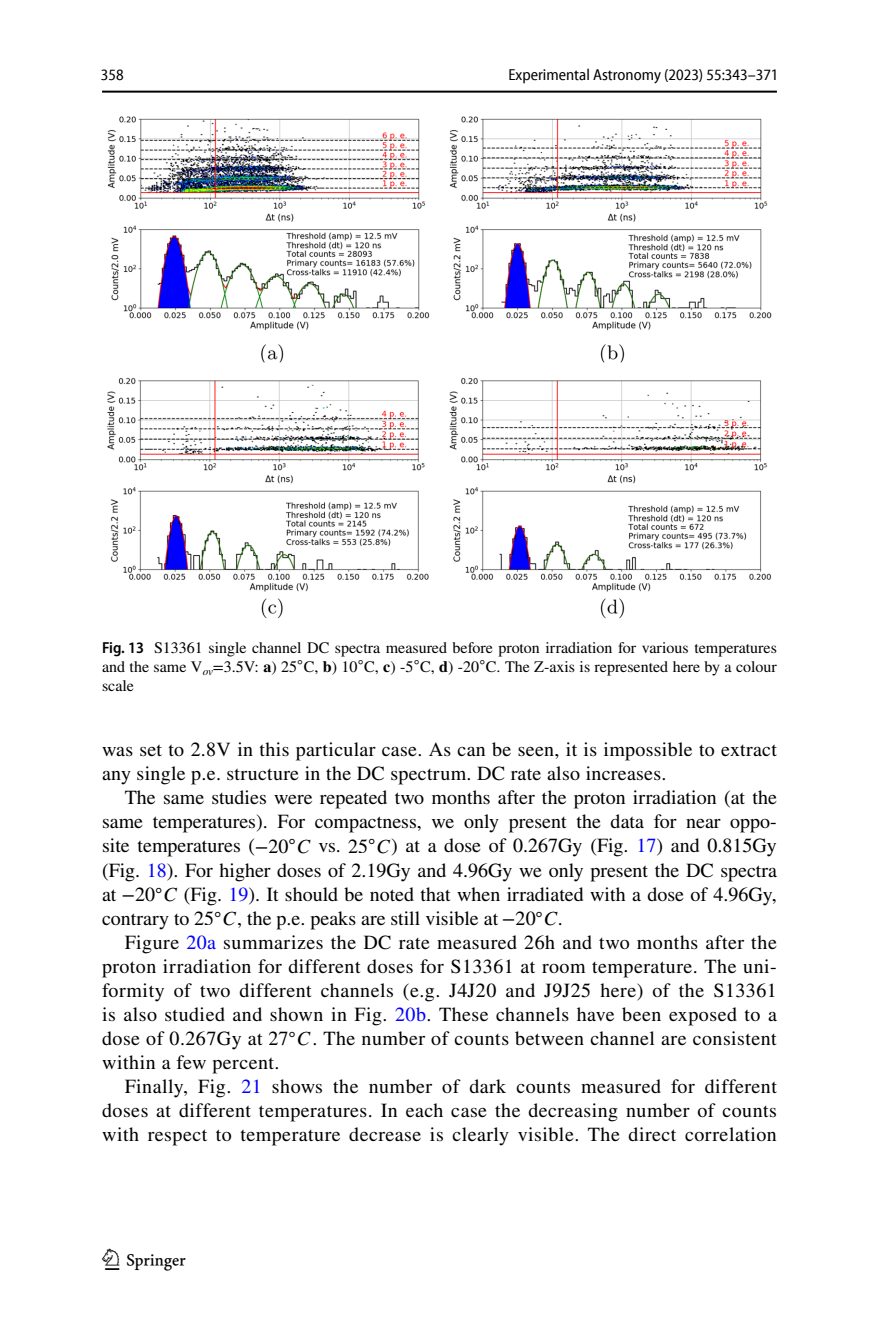
<style>
.page{position:relative;width:879px;height:1333px;background:#fff}
.page>*{position:absolute;margin:0;border:0;box-sizing:border-box;transform-origin:0 0}
.t1{font:30px "Springnew Regular 4";color:#000}
.t2{font:20px/24px "STIX";letter-spacing:.015em;color:#000;text-align:justify}
.t3{font:16px/19px "STIX";color:#000;text-align:justify}
.t4{font:semi-condensed 16px "Myriad Pro Unic";color:#000}
.s1{font-family:"Myriad Pro";font-weight:600;font-stretch:semi-condensed}
.s2{font-weight:700}
.s3{font-family:"STIX Math Regular 41"}
.s4{font-family:"STIX General Regular 65"}
.s5{font-family:"STIX General Italic 47"}
.s6{font-family:"STIX General Regular 66"}
.s7{font-family:"STIX General Italic 48"}
.s8{color:#00f}
.s9{font-family:"STIX Math Regular 42"}
.s10{font-family:"STIX General Regular 61"}
.s11{font-family:"STIX General Italic 42"}
.s12{font-family:"STIX General Regular 62"}
.s13{font-family:"STIX General Italic 43"}
.s14{font-family:"STIX Math Regular 40"}
.s15{font-family:"STIX General Regular 63"}
.s16{font-family:"STIX General Italic 44"}
.s17{font-family:"STIX General Regular 64"}
.s18{font-family:"STIX General Italic 45"}
</style>
<div class="page">
<hr style="left:102px;top:91px;width:675px;height:2px;background:#000">
<img style="left:108px;top:116px;width:663px;height:502px">
<p class="t4" style="left:101px;top:69px;width:24px">358</p>
<p class="t4" style="left:508px;top:69px;width:272px">Experimental Astronomy (2023) 55:343–371</p>
<p class="t3" style="left:102px;top:639px;width:676px"><span class="s1">Fig. 13</span> S13361 single channel DC spectra measured before proton irradiation for various temperatures and the same V<sub>ov</sub>=3.5V: <span class="s2">a</span>) 25<sup>◦</sup>C, <span class="s2">b</span>) 10<sup>◦</sup>C, <span class="s2">c</span>) -5<sup>◦</sup>C, <span class="s2">d</span>) -20<sup>◦</sup>C. The Z-axis is represented here by a colour scale</p>
<p class="t2" style="left:102px;top:739px;width:676px">was set to 2.8V in this particular case. As can be seen, it is impossible to extract any single p.e. structure in the DC spectrum. DC rate also increases.</p>
<p class="t2" style="left:102px;top:787px;width:676px;text-indent:23px">The same studies were repeated two months after the proton irradiation (at the same temperatures). For compactness, we only present the data for near oppo&shy;site temperatures (<span class="s3">−</span><span class="s4">20</span><sup>◦</sup><span class="s5">C</span> vs. <span class="s6">25</span><sup>◦</sup><span class="s7">C</span>) at a dose of 0.267Gy (Fig. <span class="s8">17</span>) and 0.815Gy (Fig. <span class="s8">18</span>). For higher doses of 2.19Gy and 4.96Gy we only present the DC spectra at <span class="s9">−</span><span class="s10">20</span><sup>◦</sup><span class="s11">C</span> (Fig. <span class="s8">19</span>). It should be noted that when irradiated with a dose of 4.96Gy, contrary to <span class="s12">25</span><sup>◦</sup><span class="s13">C</span>, the p.e. peaks are still visible at <span class="s14">−</span><span class="s15">20</span><sup>◦</sup><span class="s16">C</span>.</p>
<p class="t2" style="left:102px;top:931px;width:676px;text-indent:23px">Figure <span class="s8">20a</span> summarizes the DC rate measured 26h and two months after the proton irradiation for different doses for S13361 at room temperature. The uni&shy;formity of two different channels (e.g. J4J20 and J9J25 here) of the S13361 is also studied and shown in Fig. <span class="s8">20b</span>. These channels have been exposed to a dose of 0.267Gy at <span class="s17">27</span><sup>◦</sup><span class="s18">C</span>. The number of counts between channel are consistent within a few percent.</p>
<p class="t2" style="left:102px;top:1075px;width:676px;text-indent:23px">Finally, Fig. <span class="s8">21</span> shows the number of dark counts measured for different doses at different temperatures. In each case the decreasing number of counts with respect to temperature decrease is clearly visible. The direct correlation</p>
<h1 class="t1" style="left:105px;top:1248px;width:83px">1 3</h1>
</div>
